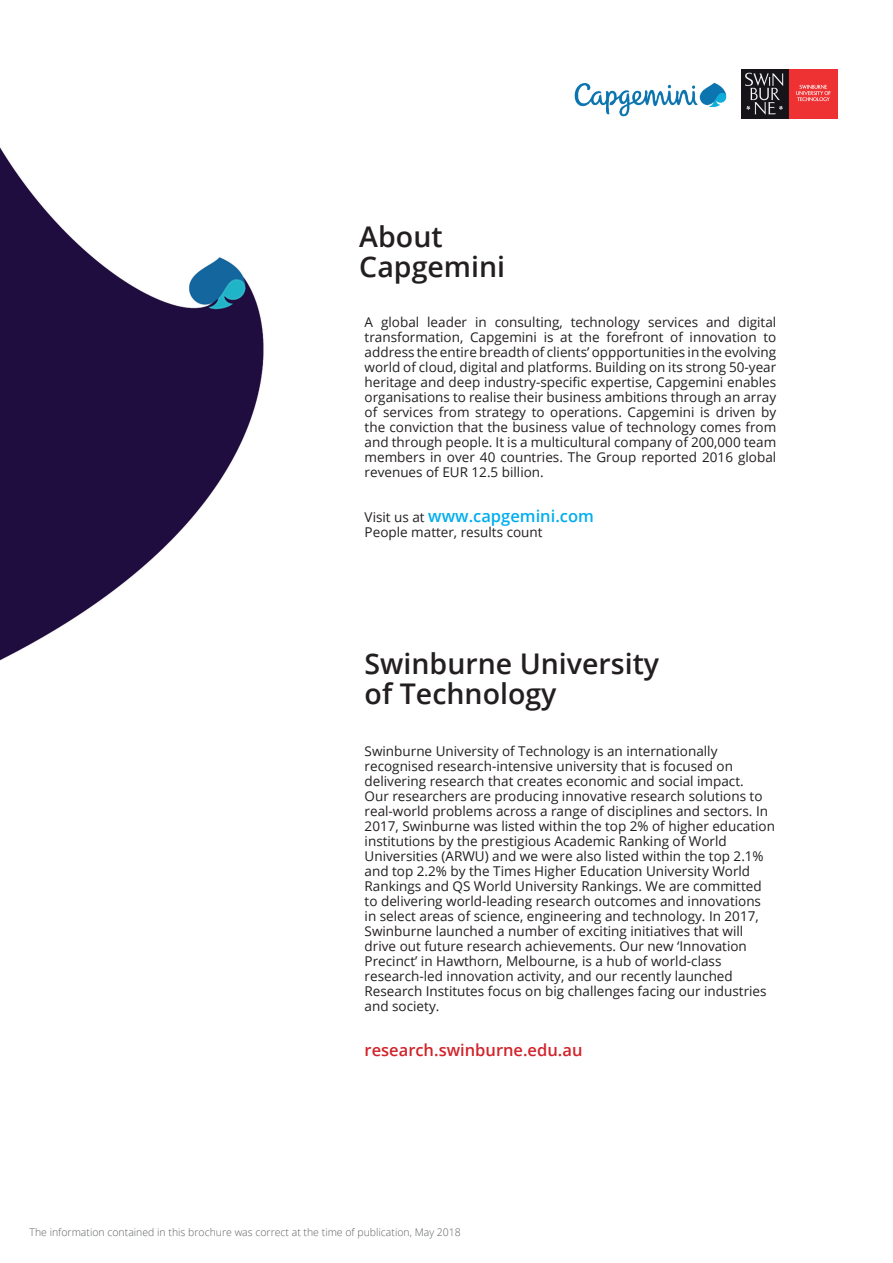
<style>
.page{position:relative;width:893px;height:1263px;background:#fff}
.page>*{position:absolute;margin:0;border:0;box-sizing:border-box;transform-origin:0 0}
.t1{font:600 28.5px/30px "Open Sans";color:#231f20}
.t2{font:600 16.5px "Open Sans";color:#00aeef}
.t3{font:600 16.5px "Open Sans";color:#d1232a}
.t4{font:13.5px/15px "Open Sans";color:#231f20;text-align:justify}
.t5{font:300 10.5px "Open Sans";color:#5d6161}
.s1{font-weight:400;font-size:13.5px;color:#231f20}
</style>
<div class="page">
<img style="left:0;top:147px;width:264px;height:514px">
<img style="left:752px;top:70px;width:86px;height:48px">
<img style="left:574px;top:69px;width:178px;height:50px">
<h1 class="t1" style="left:359px;top:221px;width:147px">About<br>Capgemini</h1>
<p class="t4" style="left:365px;top:314px;width:413px">A global leader in consulting, technology services and digital transformation, Capgemini is at the forefront of innovation to address the entire breadth of clients’ oppportunities in the evolving world of cloud, digital and platforms. Building on its strong 50-year heritage and deep industry-specific expertise, Capgemini enables organisations to realise their business ambitions through an array of services from strategy to operations. Capgemini is driven by the conviction that the business value of technology comes from and through people. It is a multicultural company of 200,000 team members in over 40 countries. The Group reported 2016 global revenues of EUR 12.5 billion.</p>
<p class="t2" style="left:365px;top:504px;width:231px"><span class="s1">Visit us at</span> www.capgemini.com</p>
<p class="t4" style="left:365px;top:524px;width:179px">People matter, results count</p>
<h1 class="t1" style="left:365px;top:647px;width:296px">Swinburne University of Technology</h1>
<p class="t4" style="left:365px;top:743px;width:412px;text-align:left">Swinburne University of Technology is an internationally recognised research-intensive university that is focused on delivering research that creates economic and social impact.<br>Our researchers are producing innovative research solutions to real-world problems across a range of disciplines and sectors. In 2017, Swinburne was listed within the top 2% of higher education institutions by the prestigious Academic Ranking of World Universities (ARWU) and we were also listed within the top 2.1% and top 2.2% by the Times Higher Education University World Rankings and QS World University Rankings. We are committed to delivering world-leading research outcomes and innovations in select areas of science, engineering and technology. In 2017, Swinburne launched a number of exciting initiatives that will drive out future research achievements. Our new ‘Innovation Precinct’ in Hawthorn, Melbourne, is a hub of world-class research-led innovation activity, and our recently launched Research Institutes focus on big challenges facing our industries and society.</p>
<p class="t3" style="left:365px;top:1038px;width:219px">research.swinburne.edu.au</p>
<p class="t5" style="left:30px;top:1225px;width:433px">The information contained in this brochure was correct at the time of publication, May 2018</p>
</div>
